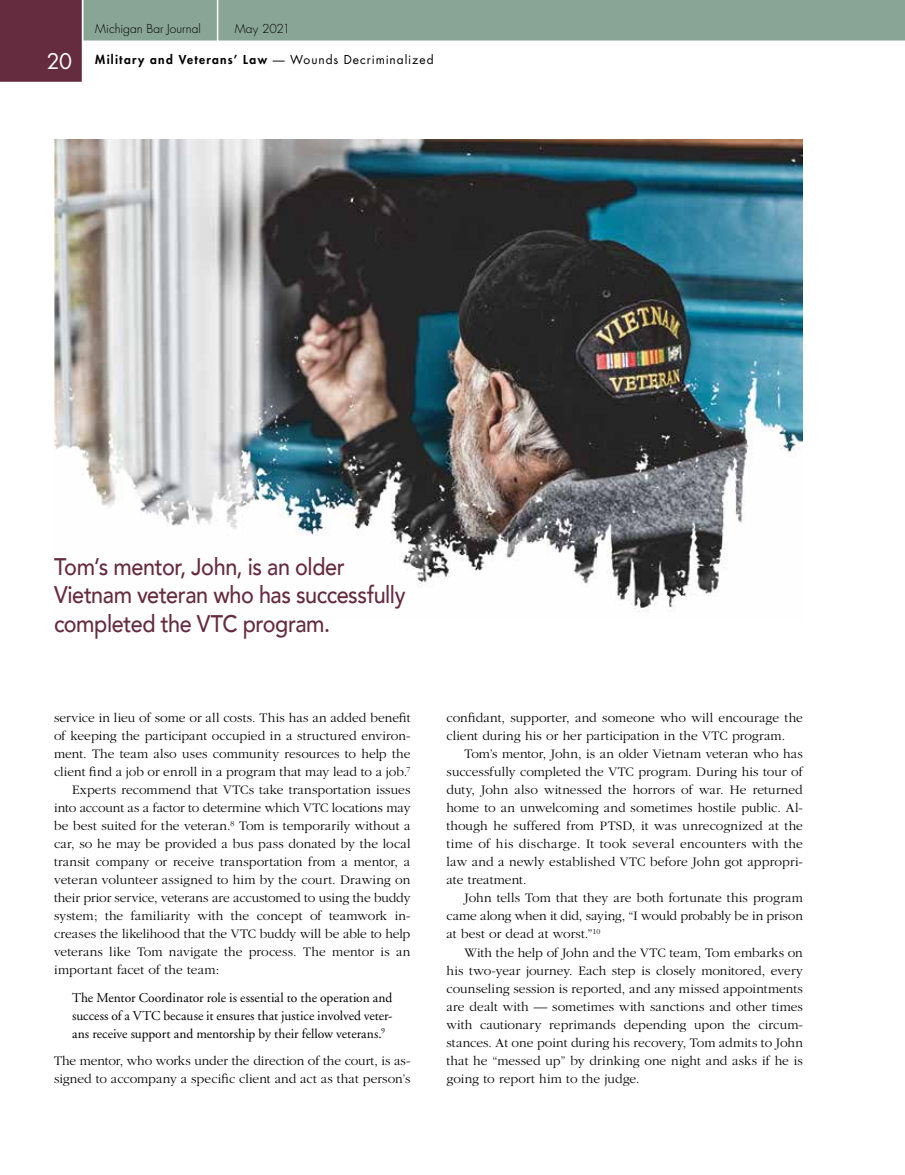
<style>
.page{position:relative;width:905px;height:1175px;background:#fff}
.page>*{position:absolute;margin:0;border:0;box-sizing:border-box;transform-origin:0 0}
.t1{font:500 24px/28.8px "Avenir";letter-spacing:-.02em;color:#652b3f;scale:.9 1}
.t2{font:21px "Futura";color:#fff}
.t3{font:300 13.5px/18px "Garamond";letter-spacing:.005em;color:#000;text-align:justify}
.t4{font:13.5px/18px "Adobe Garamond";letter-spacing:-.005em;color:#000;text-align:justify}
.t5{font:800 12px "Futura";letter-spacing:.105em;color:#000}
.t6{font:300 12px "Futura";color:#000}
.s1{font-weight:400}
</style>
<div class="page">
<svg style="left:0;top:0;width:904px;height:82px"></svg>
<img style="left:54px;top:139px;width:748px;height:472px">
<h2 class="t2" style="left:47px;top:47px;width:27px">20</h2>
<p class="t6" style="left:95px;top:21px;width:107px">Michigan Bar Journal</p>
<p class="t6" style="left:235px;top:21px;width:57px">May 2021</p>
<p class="t5" style="left:95px;top:51px;width:340px">Military and Veterans’ Law <span class="s1">— Wounds Decriminalized</span></p>
<h1 class="t1" style="left:54px;top:550px;width:392px">Tom’s mentor, John, is an older<br>Vietnam veteran who has successfully completed the VTC program.</h1>
<p class="t3" style="left:54px;top:709px;width:358px">service in lieu of some or all costs. This has an added benefit</p>
<p class="t3" style="left:54px;top:727px;width:358px">of keeping the participant occupied in a structured environ-</p>
<p class="t3" style="left:54px;top:745px;width:358px">ment. The team also uses community resources to help the</p>
<p class="t3" style="left:54px;top:763px;width:358px">client find a job or enroll in a program that may lead to a job.<sup>7</sup></p>
<p class="t3" style="left:72px;top:781px;width:340px">Experts recommend that VTCs take transportation issues</p>
<p class="t3" style="left:54px;top:799px;width:358px">into account as a factor to determine which VTC locations may</p>
<p class="t3" style="left:54px;top:817px;width:358px">be best suited for the veteran.<sup>8</sup> Tom is temporarily without a</p>
<p class="t3" style="left:54px;top:835px;width:358px">car, so he may be provided a bus pass donated by the local</p>
<p class="t3" style="left:54px;top:853px;width:358px">transit company or receive transportation from a mentor, a</p>
<p class="t3" style="left:54px;top:871px;width:358px">veteran volunteer assigned to him by the court. Drawing on</p>
<p class="t3" style="left:54px;top:889px;width:358px">their prior service, veterans are accustomed to using the buddy</p>
<p class="t3" style="left:54px;top:907px;width:358px">system; the familiarity with the concept of teamwork in-</p>
<p class="t3" style="left:54px;top:925px;width:358px">creases the likelihood that the VTC buddy will be able to help</p>
<p class="t3" style="left:54px;top:943px;width:358px">veterans like Tom navigate the process. The mentor is an</p>
<p class="t3" style="left:54px;top:961px;width:167px">important facet of the team:</p>
<p class="t4" style="left:72px;top:988px;width:322px">The Mentor Coordinator role is essential to the operation and success of a VTC because it ensures that justice involved veter&shy;ans receive support and mentorship by their fellow veterans.<sup>9</sup></p>
<p class="t3" style="left:54px;top:1051px;width:358px">The mentor, who works under the direction of the court, is as&shy;signed to accompany a specific client and act as that person’s</p>
<p class="t3" style="left:446px;top:709px;width:358px">confidant, supporter, and someone who will encourage the client during his or her participation in the VTC program.</p>
<p class="t3" style="left:446px;top:745px;width:358px;text-indent:18px">Tom’s mentor, John, is an older Vietnam veteran who has successfully completed the VTC program. During his tour of duty, John also witnessed the horrors of war. He returned home to an unwelcoming and sometimes hostile public. Al&shy;though he suffered from PTSD, it was unrecognized at the time of his discharge. It took several encounters with the law and a newly established VTC before John got appropri&shy;ate treatment.</p>
<p class="t3" style="left:446px;top:889px;width:358px;text-indent:18px">John tells Tom that they are both fortunate this program came along when it did, saying, “I would probably be in prison at best or dead at worst.”<sup>10</sup></p>
<p class="t3" style="left:446px;top:943px;width:358px;text-indent:18px">With the help of John and the VTC team, Tom embarks on his two-year journey. Each step is closely monitored, every counseling session is reported, and any missed appointments are dealt with — sometimes with sanctions and other times with cautionary reprimands depending upon the circum&shy;stances. At one point during his recovery, Tom admits to John that he “messed up” by drinking one night and asks if he is going to report him to the judge.</p>
</div>
